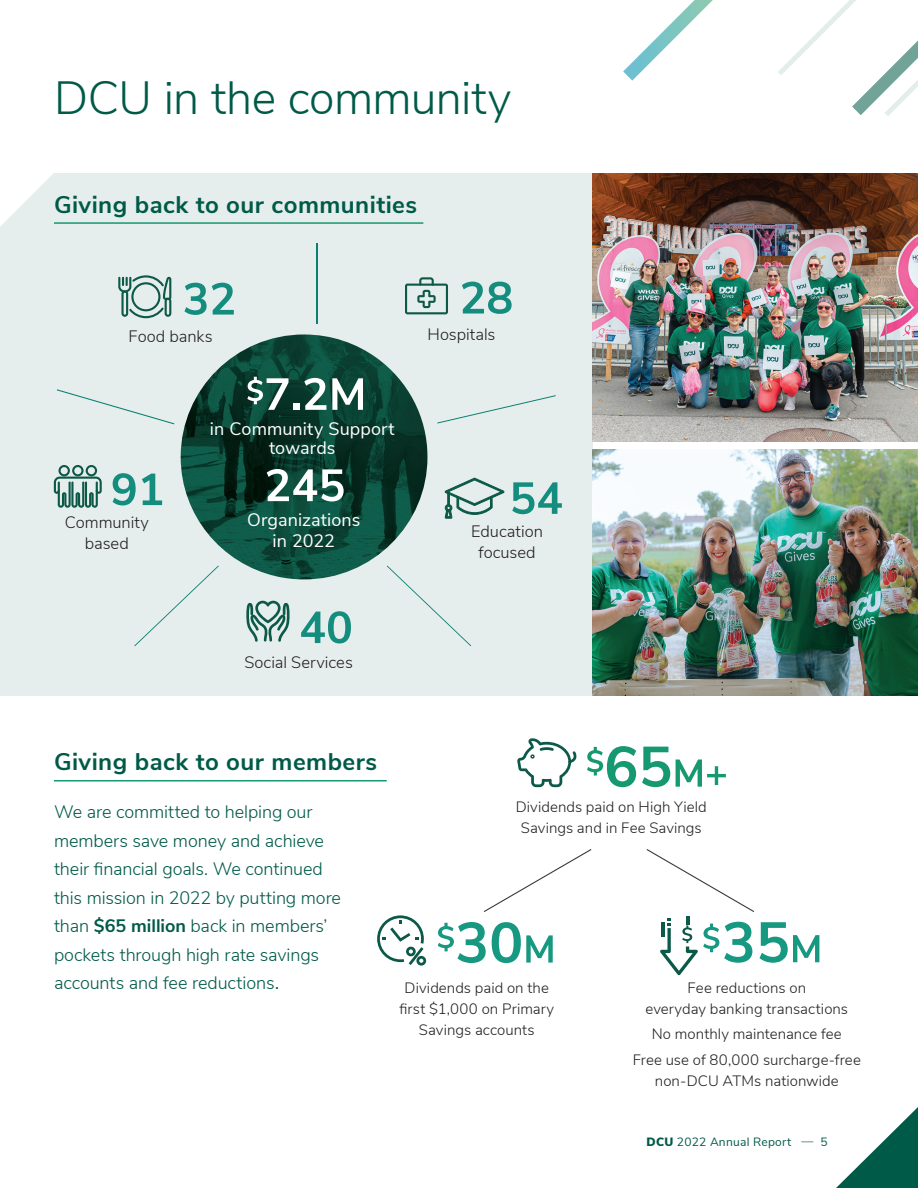
<style>
.page{position:relative;width:918px;height:1188px;background:#fff}
.page>*{position:absolute;margin:0;border:0;box-sizing:border-box;transform-origin:0 0}
.t1{font:300 46.5px "Nunito Sans";letter-spacing:-.015em;color:#005a48}
.t2{font:700 24px "Nunito Sans";letter-spacing:.02em;color:#005a48}
.t3{font:300 18px/28.5px "Nunito Sans";letter-spacing:-.005em;color:#005a48}
.t4{font:18px/19.5px "Nunito Sans";letter-spacing:.005em;color:#fff;text-align:center}
.t5{font:300 16.5px/21px "Nunito Sans";color:#231f20;text-align:center}
.t6{font:300 15px/21px "Nunito Sans";letter-spacing:.005em;color:#231f20;text-align:center}
.t7{font:12px "Nunito Sans";letter-spacing:.02em;color:#005a48}
.s1{font-weight:700}
.s2{font-size:21px}
.s3{font-weight:900}
</style>
<div class="page">
<div style="left:0;top:174px;width:593px;height:522px;background:#e6eeed"></div>
<svg style="left:623px;top:0;width:295px;height:116px"></svg>
<img style="left:181px;top:334px;width:215px;height:232px">
<hr style="left:316px;top:243px;width:1px;height:81px;background:#0a8072">
<svg style="left:57px;top:389px;width:117px;height:35px"></svg>
<svg style="left:134px;top:566px;width:85px;height:80px"></svg>
<img style="left:592px;top:174px;width:326px;height:268px">
<img style="left:592px;top:449px;width:326px;height:247px">
<svg style="left:184px;top:283px;width:50px;height:32px"></svg>
<svg style="left:118px;top:275px;width:53px;height:43px"></svg>
<svg style="left:113px;top:473px;width:23px;height:32px"></svg>
<svg style="left:142px;top:474px;width:20px;height:31px"></svg>
<svg style="left:54px;top:465px;width:48px;height:43px"></svg>
<svg style="left:227px;top:396px;width:3px;height:8px"></svg>
<svg style="left:238px;top:375px;width:324px;height:271px"></svg>
<svg style="left:517px;top:738px;width:60px;height:49px"></svg>
<svg style="left:642px;top:747px;width:28px;height:40px"></svg>
<svg style="left:676px;top:760px;width:50px;height:27px"></svg>
<svg style="left:587px;top:746px;width:49px;height:41px"></svg>
<svg style="left:492px;top:922px;width:61px;height:41px"></svg>
<svg style="left:438px;top:922px;width:48px;height:41px"></svg>
<svg style="left:377px;top:915px;width:49px;height:51px"></svg>
<svg style="left:484px;top:849px;width:107px;height:63px"></svg>
<svg style="left:647px;top:849px;width:172px;height:126px"></svg>
<svg style="left:0;top:173px;width:62px;height:53px"></svg>
<svg style="left:836px;top:1107px;width:82px;height:81px"></svg>
<hr style="left:54px;top:780px;width:333px;height:2px;background:#169871">
<hr style="left:54px;top:222px;width:369px;height:2px;background:#169871">
<svg style="left:462px;top:282px;width:50px;height:32px"></svg>
<svg style="left:405px;top:277px;width:43px;height:37px"></svg>
<h1 class="t1" style="left:54px;top:64px;width:459px">DCU in the community</h1>
<h2 class="t2" style="left:54px;top:187px;width:365px">Giving back to our communities</h2>
<p class="t5" style="left:129px;top:324px;width:86px">Food banks</p>
<p class="t5" style="left:65px;top:510px;width:86px">Community based</p>
<p class="t4" style="left:210px;top:418px;width:186px">in Community Support towards</p>
<p class="t4" style="left:247px;top:508px;width:115px;line-height:21px">Organizations in 2022</p>
<p class="t5" style="left:428px;top:323px;width:69px">Hospitals</p>
<p class="t5" style="left:471px;top:520px;width:73px">Education focused</p>
<p class="t5" style="left:244px;top:650px;width:110px">Social Services</p>
<h2 class="t2" style="left:54px;top:744px;width:325px">Giving back to our members</h2>
<p class="t3" style="left:54px;top:797px;width:289px">We are committed to helping our members save money and achieve their financial goals. We continued this mission in 2022 by putting more than <span class="s1">$65 million</span> back in members’ pockets through high rate savings accounts and fee reductions<span class="s2">.</span></p>
<p class="t6" style="left:516px;top:796px;width:193px">Dividends paid on High Yield<br>Savings and in Fee Savings</p>
<p class="t6" style="left:399px;top:976px;width:156px">Dividends paid on the first $1,000 on Primary<br>Savings accounts</p>
<p class="t6" style="left:646px;top:976px;width:204px">Fee reductions on<br>everyday banking transactions</p>
<p class="t6" style="left:633px;top:1020px;width:230px;line-height:25.5px">No monthly maintenance fee<br>Free use of 80,000 surcharge-free</p>
<p class="t6" style="left:655px;top:1069px;width:185px">non-DCU ATMs nationwide</p>
<p class="t7" style="left:647px;top:1133px;width:183px"><span class="s3">DCU</span> 2022 Annual Report — 5</p>
</div>
